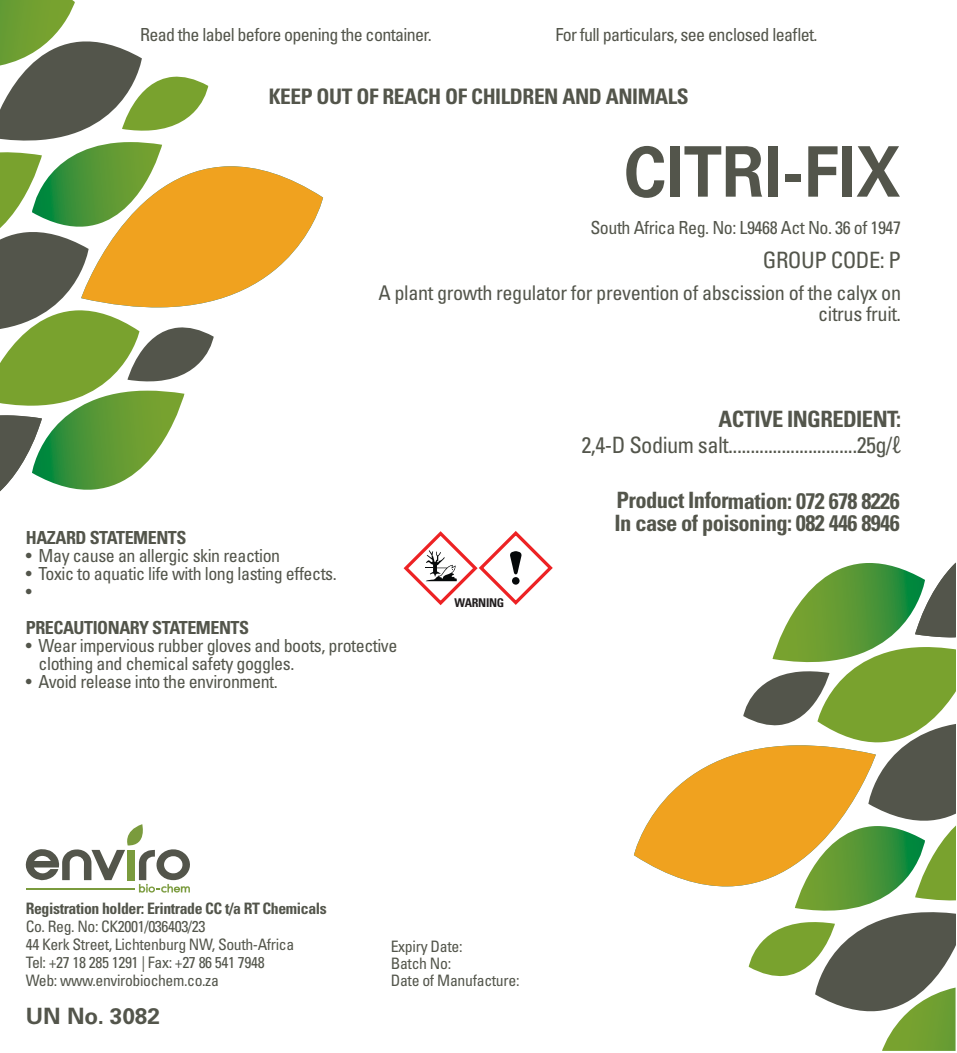
<style>
.page{position:relative;width:957px;height:1053px;background:#fff}
.page>*{position:absolute;margin:0;border:0;box-sizing:border-box;transform-origin:0 0}
.PRODUCT_NAME{font:700 69.75px "Univers LT Std";color:#53554b;scale:.9 1}
.CONTACT_DETAILS{font:700 condensed 22.5px "Univers LT Std";letter-spacing:-.03em;color:#53554b}
.CONTACT_DETAILS-2{font:condensed 22.5px "Univers LT Std";letter-spacing:-.025em;color:#53554b}
.UN_NUMBER___NETT_VOL{font:700 22.5px "Univers LT Std";color:#53554b}
.ACTIVE_INGREDIENTS{font:700 condensed 21.38px "Univers LT Std";letter-spacing:-.02em;color:#53554b}
.ACTIVE_INGREDIENTS-2{font:condensed 20.25px/21.4px "Univers LT Std";letter-spacing:-.02em;color:#53554b;text-align:right}
.FOOTER_DETAILS{font:condensed 18px/18px "Univers LT Std";letter-spacing:-.025em;color:#53554b}
.CONTACT_DETAILS-3{font:700 condensed 18px "Univers LT Std";letter-spacing:-.025em;color:#53554b}
.CONTACT_DETAILS-4{font:condensed 18px "Univers LT Std";letter-spacing:-.025em;color:#53554b}
.CONTACT_DETAILS-5{font:condensed 15.75px "Univers LT Std";letter-spacing:-.025em;color:#53554b}
.REGISTRATION_HOLDER{font:700 condensed 15.75px "Univers LT Std";letter-spacing:-.025em;color:#53554b}
.ACTIVE_INGREDIENTS-3{font:condensed 15.75px "Univers LT Std";letter-spacing:-.02em;color:#53554b}
.CONTACT_DETAILS-6{font:700 condensed 12.15px "Univers LT Std";letter-spacing:-.025em;color:#231f20}
</style>
<div class="page">
<svg style="left:634px;top:563px;width:321px;height:487px"></svg>
<svg style="left:0;top:0;width:323px;height:492px"></svg>
<svg style="left:25px;top:824px;width:165px;height:68px"></svg>
<svg style="left:403px;top:531px;width:150px;height:75px"></svg>
<p class="FOOTER_DETAILS" style="left:140px;top:26px;width:293px">Read the label before opening the container.</p>
<p class="FOOTER_DETAILS" style="left:555px;top:26px;width:264px">For full particulars, see enclosed leaflet.</p>
<p class="ACTIVE_INGREDIENTS" style="left:269px;top:84px;width:421px">KEEP OUT OF REACH OF CHILDREN AND ANIMALS</p>
<p class="PRODUCT_NAME" style="left:624px;top:131px;width:309px">CITRI-FIX</p>
<p class="CONTACT_DETAILS-4" style="left:590px;top:216px;width:312px">South Africa Reg. No: L9468 Act No. 36 of 1947</p>
<p class="CONTACT_DETAILS-2" style="left:763px;top:245px;width:140px">GROUP CODE: P</p>
<p class="ACTIVE_INGREDIENTS-2" style="left:378px;top:282px;width:524px">A plant growth regulator for prevention of abscission of the calyx on citrus fruit.</p>
<p class="CONTACT_DETAILS-3" style="left:26px;top:526px;width:162px">HAZARD STATEMENTS</p>
<p class="FOOTER_DETAILS" style="left:26px;top:546px;width:256px">• May cause an allergic skin reaction</p>
<p class="FOOTER_DETAILS" style="left:26px;top:564px;width:312px">• Toxic to aquatic life with long lasting effects.</p>
<p class="FOOTER_DETAILS" style="left:26px;top:582px;width:7px">•</p>
<p class="CONTACT_DETAILS-3" style="left:26px;top:616px;width:225px">PRECAUTIONARY STATEMENTS</p>
<p class="FOOTER_DETAILS" style="left:39px;top:636px;width:360px;text-indent:-13px">• Wear impervious rubber gloves and boots, protective clothing and chemical safety goggles.</p>
<p class="FOOTER_DETAILS" style="left:26px;top:672px;width:253px">• Avoid release into the environment.</p>
<p class="CONTACT_DETAILS-6" style="left:454px;top:595px;width:51px">WARNING</p>
<p class="CONTACT_DETAILS" style="left:718px;top:405px;width:184px">ACTIVE INGREDIENT:</p>
<p class="CONTACT_DETAILS-2" style="left:581px;top:430px;width:321px">2,4-D Sodium salt.............................25g/ℓ</p>
<p class="CONTACT_DETAILS" style="left:616px;top:486px;width:285px">Product Information: 072 678 8226</p>
<p class="CONTACT_DETAILS" style="left:614px;top:509px;width:287px">In case of poisoning: 082 446 8946</p>
<p class="REGISTRATION_HOLDER" style="left:26px;top:898px;width:302px">Registration holder: Erintrade CC t/a RT Chemicals</p>
<p class="CONTACT_DETAILS-5" style="left:26px;top:916px;width:181px">Co. Reg. No: CK2001/036403/23</p>
<p class="CONTACT_DETAILS-5" style="left:26px;top:934px;width:270px">44 Kerk Street, Lichtenburg NW, South-Africa</p>
<p class="CONTACT_DETAILS-5" style="left:26px;top:952px;width:240px">Tel: +27 18 285 1291 | Fax: +27 86 541 7948</p>
<p class="CONTACT_DETAILS-5" style="left:26px;top:970px;width:195px">Web: www.envirobiochem.co.za</p>
<p class="UN_NUMBER___NETT_VOL" style="left:26px;top:1002px;width:136px">UN No. 3082</p>
<p class="ACTIVE_INGREDIENTS-3" style="left:391px;top:936px;width:73px">Expiry Date:</p>
<p class="ACTIVE_INGREDIENTS-3" style="left:391px;top:953px;width:62px">Batch No:</p>
<p class="ACTIVE_INGREDIENTS-3" style="left:391px;top:970px;width:130px">Date of Manufacture:</p>
</div>
